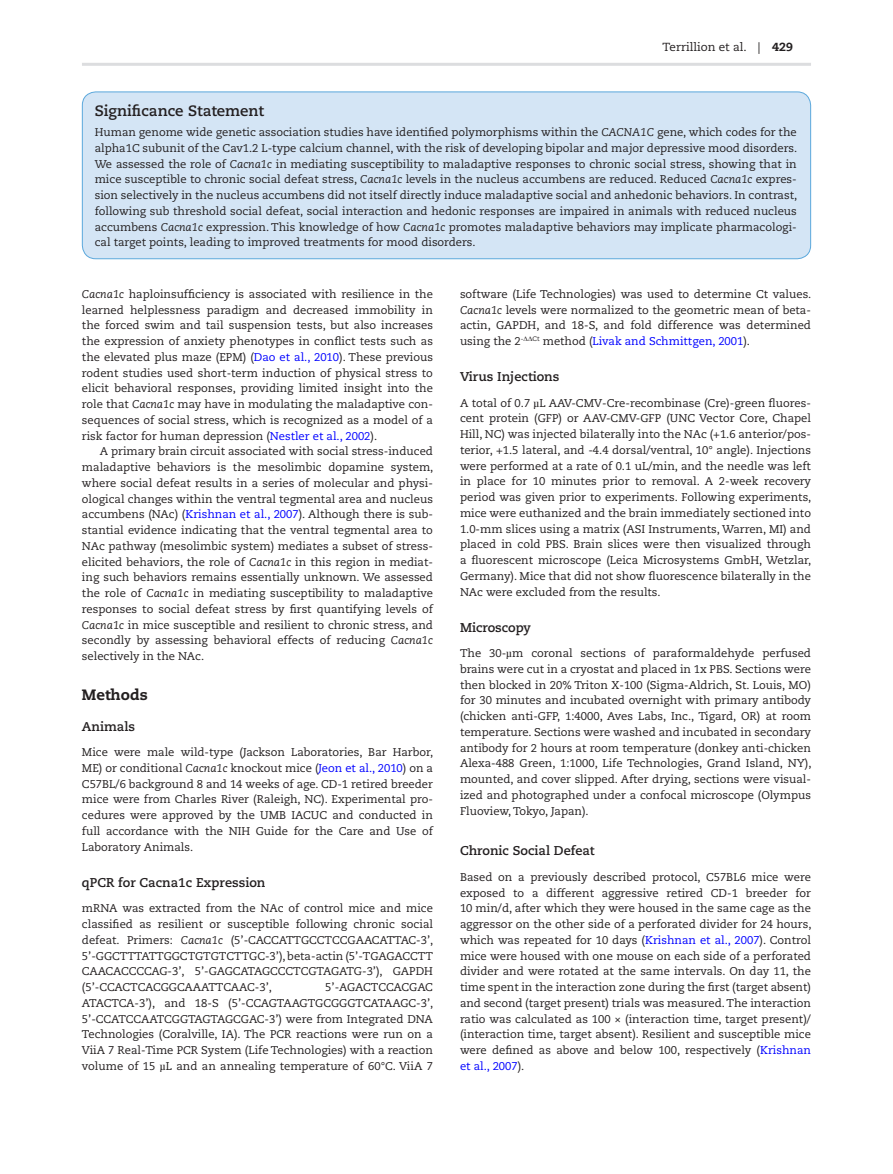
<style>
.page{position:relative;width:893px;height:1174px;background:#fff}
.page>*{position:absolute;margin:0;border:0;box-sizing:border-box;transform-origin:0 0}
.t1{font:700 15px "Caecilia LT Std";color:#231f20}
.t2{font:800 15px "Caecilia LT Std";color:#231f20}
.t3{font:700 12.75px "Caecilia LT Std";color:#231f20}
.t4{font:11.7px "Caecilia LT Std";color:#231f20}
.t5{font:11.25px/15.8px "Caecilia LT Std";color:#231f20;text-align:justify}
.s1{font-weight:800}
.s2{font-style:italic}
.s3{color:#00f}
.s4{font-family:"Gandhari Unicode"}
</style>
<div class="page">
<div style="left:82px;top:92px;width:729px;height:167px;background:#d4e5f5;border-radius:14px"></div>
<div style="left:82px;top:91px;width:729px;height:168px;border:1px solid #5ba8dc;border-radius:14px"></div>
<hr style="left:82px;top:63px;width:729px;height:3px;background:#dcdddf">
<p class="t4" style="left:663px;top:40px;width:132px">Terrillion et al. | <span class="s1">429</span></p>
<h1 class="t1" style="left:95px;top:102px;width:171px">Significance Statement</h1>
<p class="t5" style="left:95px;top:124px;width:704px">Human genome wide genetic association studies have identified polymorphisms within the <span class="s2">CACNA1C</span> gene, which codes for the alpha1C subunit of the Cav1.2 L-type calcium channel, with the risk of developing bipolar and major depressive mood disorders.<br>We assessed the role of <span class="s2">Cacna1c</span> in mediating susceptibility to maladaptive responses to chronic social stress, showing that in mice susceptible to chronic social defeat stress, <span class="s2">Cacna1c</span> levels in the nucleus accumbens are reduced. Reduced <span class="s2">Cacna1c</span> expres&shy;sion selectively in the nucleus accumbens did not itself directly induce maladaptive social and anhedonic behaviors. In contrast, following sub threshold social defeat, social interaction and hedonic responses are impaired in animals with reduced nucleus accumbens <span class="s2">Cacna1c</span> expression. This knowledge of how <span class="s2">Cacna1c</span> promotes maladaptive behaviors may implicate pharmacologi&shy;cal target points, leading to improved treatments for mood disorders.</p>
<p class="t5" style="left:82px;top:286px;width:353px"><span class="s2">Cacna1c</span> haploinsufficiency is associated with resilience in the learned helplessness paradigm and decreased immobility in the forced swim and tail suspension tests, but also increases the expression of anxiety phenotypes in conflict tests such as the elevated plus maze (EPM) (<span class="s3">Dao et al., 2010</span>). These previous rodent studies used short-term induction of physical stress to elicit behavioral responses, providing limited insight into the role that <span class="s2">Cacna1c</span> may have in modulating the maladaptive con&shy;sequences of social stress, which is recognized as a model of a risk factor for human depression (<span class="s3">Nestler et al., 2002</span>).</p>
<p class="t5" style="left:82px;top:444px;width:353px;text-indent:18px">A primary brain circuit associated with social stress-induced maladaptive behaviors is the mesolimbic dopamine system, where social defeat results in a series of molecular and physi&shy;ological changes within the ventral tegmental area and nucleus accumbens (NAc) (<span class="s3">Krishnan et al., 2007</span>). Although there is sub&shy;stantial evidence indicating that the ventral tegmental area to NAc pathway (mesolimbic system) mediates a subset of stress&shy;elicited behaviors, the role of <span class="s2">Cacna1c</span> in this region in mediat&shy;ing such behaviors remains essentially unknown. We assessed the role of <span class="s2">Cacna1c</span> in mediating susceptibility to maladaptive responses to social defeat stress by first quantifying levels of <span class="s2">Cacna1c</span> in mice susceptible and resilient to chronic stress, and secondly by assessing behavioral effects of reducing <span class="s2">Cacna1c </span>selectively in the NAc.</p>
<h1 class="t2" style="left:82px;top:685px;width:67px">Methods</h1>
<p class="t3" style="left:82px;top:718px;width:55px">Animals</p>
<p class="t5" style="left:82px;top:744px;width:353px">Mice were male wild-type (Jackson Laboratories, Bar Harbor, ME) or conditional <span class="s2">Cacna1c</span> knockout mice (<span class="s3">Jeon et al., 2010</span>) on a C57BL/6 background 8 and 14 weeks of age. CD-1 retired breeder mice were from Charles River (Raleigh, NC). Experimental pro&shy;cedures were approved by the UMB IACUC and conducted in full accordance with the NIH Guide for the Care and Use of Laboratory Animals.</p>
<p class="t3" style="left:82px;top:874px;width:185px">qPCR for Cacna1c Expression</p>
<p class="t5" style="left:82px;top:900px;width:353px">mRNA was extracted from the NAc of control mice and mice classified as resilient or susceptible following chronic social defeat. Primers: <span class="s2">Cacna1c</span> (5’-CACCATTGCCTCCGAACATTAC-3’, 5’-GGCTTTATTGGCTGTGTCTTGC-3’), beta-actin (5’-TGAGACCTT CAACACCCCAG-3’, 5’-GAGCATAGCCCTCGTAGATG-3’), GAPDH (5’-CCACTCACGGCAAATTCAAC-3’,</p>
<p class="t5" style="left:82px;top:979px;width:353px;text-indent:243px">5’-AGACTCCACGAC ATACTCA-3’), and 18-S (5’-CCAGTAAGTGCGGGTCATAAGC-3’, 5’-CCATCCAATCGGTAGTAGCGAC-3’) were from Integrated DNA Technologies (Coralville, IA). The PCR reactions were run on a ViiA 7 Real-Time PCR System (Life Technologies) with a reaction volume of 15 <span class="s4">µ</span>L and an annealing temperature of 60°C. ViiA 7</p>
<p class="t5" style="left:460px;top:286px;width:353px">software (Life Technologies) was used to determine Ct values.<br><span class="s2">Cacna1c</span> levels were normalized to the geometric mean of beta&shy;actin, GAPDH, and 18-S, and fold difference was determined using the 2<sup>-</sup><sup>ΔΔ</sup><sup>Ct</sup> method (<span class="s3">Livak and Schmittgen, 2001</span>).</p>
<p class="t3" style="left:460px;top:369px;width:101px">Virus Injections</p>
<p class="t5" style="left:460px;top:395px;width:353px">A total of 0.7 <span class="s4">µ</span>L AAV-CMV-Cre-recombinase (Cre)-green fluores&shy;cent protein (GFP) or AAV-CMV-GFP (UNC Vector Core, Chapel Hill, NC) was injected bilaterally into the NAc (+1.6 anterior/pos&shy;terior, +1.5 lateral, and -4.4 dorsal/ventral, 10° angle). Injections were performed at a rate of 0.1 uL/min, and the needle was left in place for 10 minutes prior to removal. A 2-week recovery period was given prior to experiments. Following experiments, mice were euthanized and the brain immediately sectioned into 1.0-mm slices using a matrix (ASI Instruments, Warren, MI) and placed in cold PBS. Brain slices were then visualized through a fluorescent microscope (Leica Microsystems GmbH, Wetzlar, Germany). Mice that did not show fluorescence bilaterally in the NAc were excluded from the results.</p>
<p class="t3" style="left:460px;top:619px;width:72px">Microscopy</p>
<p class="t5" style="left:460px;top:645px;width:353px">The 30-<span class="s4">µ</span>m coronal sections of paraformaldehyde perfused brains were cut in a cryostat and placed in 1x PBS. Sections were then blocked in 20% Triton X-100 (Sigma-Aldrich, St. Louis, MO) for 30 minutes and incubated overnight with primary antibody (chicken anti-GFP, 1:4000, Aves Labs, Inc., Tigard, OR) at room temperature. Sections were washed and incubated in secondary antibody for 2 hours at room temperature (donkey anti-chicken Alexa-488 Green, 1:1000, Life Technologies, Grand Island, NY), mounted, and cover slipped. After drying, sections were visual&shy;ized and photographed under a confocal microscope (Olympus Fluoview, Tokyo, Japan).</p>
<p class="t3" style="left:460px;top:843px;width:136px">Chronic Social Defeat</p>
<p class="t5" style="left:460px;top:869px;width:353px">Based on a previously described protocol, C57BL6 mice were exposed to a different aggressive retired CD-1 breeder for 10 min/d, after which they were housed in the same cage as the aggressor on the other side of a perforated divider for 24 hours, which was repeated for 10 days (<span class="s3">Krishnan et al., 2007</span>). Control mice were housed with one mouse on each side of a perforated divider and were rotated at the same intervals. On day 11, the time spent in the interaction zone during the first (target absent) and second (target present) trials was measured. The interaction ratio was calculated as 100 <span class="s4">×</span> (interaction time, target present)/ (interaction time, target absent). Resilient and susceptible mice were defined as above and below 100, respectively (<span class="s3">Krishnan et al., 2007</span>).</p>
</div>
